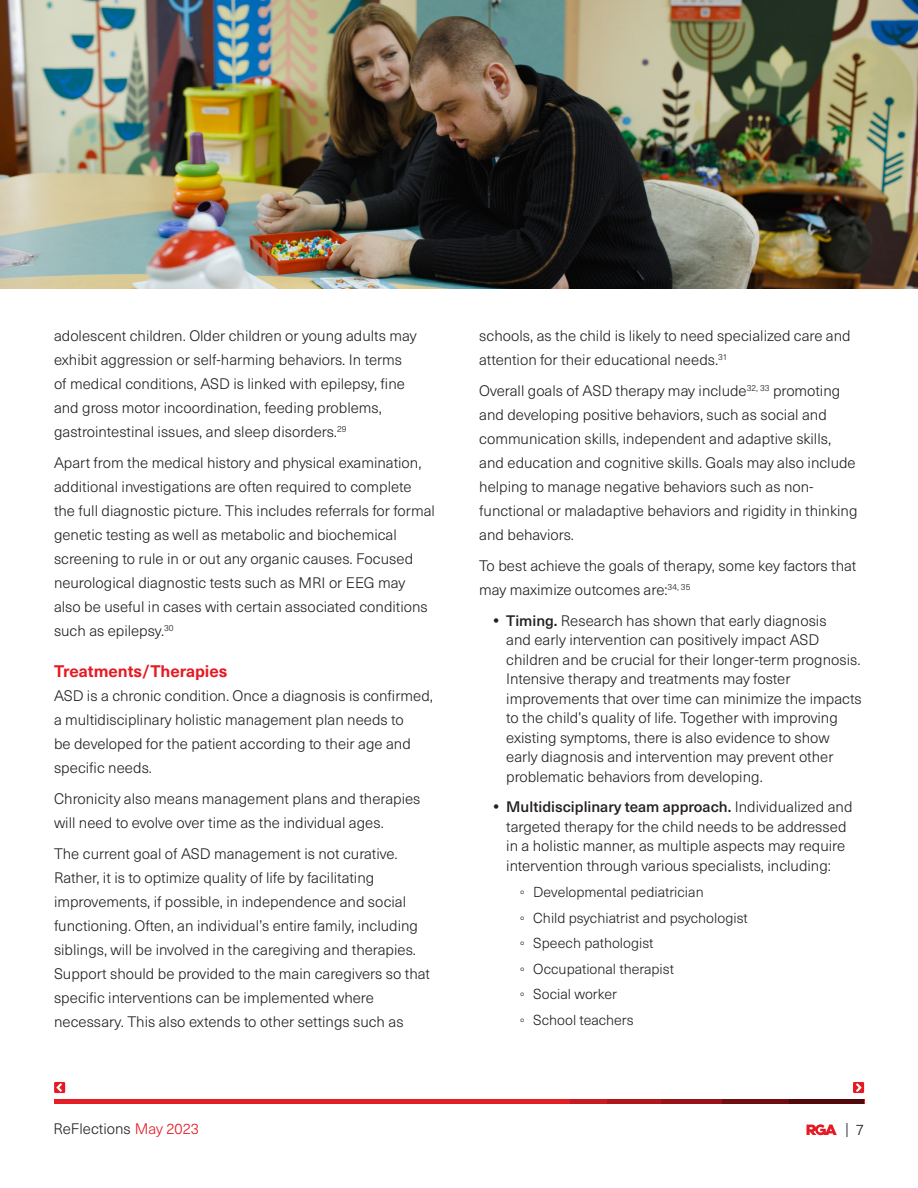
<style>
.page{position:relative;width:918px;height:1188px;background:#fff}
.page>*{position:absolute;margin:0;border:0;box-sizing:border-box;transform-origin:0 0}
.NEW_BODY_copy{font:700 16.5px "Neue Haas Unica W1 G";color:#e51a23}
.NEW_BODY_copy-2{font:300 15px/24px "Neue Haas Unica W1 G";color:#231f20}
.NEW_Abstract_BODY_co{font:300 15px/24px "Neue Haas Unica W1 G";color:#231f20}
.t1{font:300 14.25px "Neue Haas Unica W1 G";color:#231f20}
.s1{font-weight:500}
.s2{font-family:"Arial";font-weight:400}
.s3{color:#e51a23}
</style>
<div class="page">
<div style="left:54px;top:1099px;width:810px;height:5px;background:#e41e25"></div>
<svg style="left:570px;top:1099px;width:91px;height:5px"></svg>
<div style="left:661px;top:1099px;width:203px;height:5px;background:#981218"></div>
<div style="left:722px;top:1099px;width:142px;height:5px;background:#700d11"></div>
<div style="left:789px;top:1099px;width:75px;height:5px;background:#53090c"></div>
<div style="left:54px;top:1082px;width:11px;height:11px;background:#e51a23"></div>
<svg style="left:56px;top:1083px;width:6px;height:9px"></svg>
<div style="left:853px;top:1082px;width:11px;height:11px;background:#e51a23"></div>
<svg style="left:856px;top:1083px;width:6px;height:9px"></svg>
<img style="left:0;top:0;width:918px;height:288px">
<svg style="left:807px;top:1124px;width:30px;height:11px"></svg>
<p class="NEW_BODY_copy-2" style="left:54px;top:323px;width:364px">adolescent children. Older children or young adults may exhibit aggression or self-harming behaviors. In terms of medical conditions, ASD is linked with epilepsy, fine and gross motor incoordination, feeding problems, gastrointestinal issues, and sleep disorders.<sup>29</sup></p>
<p class="NEW_BODY_copy-2" style="left:54px;top:450px;width:383px">Apart from the medical history and physical examination, additional investigations are often required to complete the full diagnostic picture. This includes referrals for formal genetic testing as well as metabolic and biochemical screening to rule in or out any organic causes. Focused neurological diagnostic tests such as MRI or EEG may also be useful in cases with certain associated conditions such as epilepsy.<sup>30</sup></p>
<p class="NEW_BODY_copy" style="left:54px;top:659px;width:175px">Treatments/Therapies</p>
<p class="NEW_BODY_copy-2" style="left:54px;top:683px;width:381px">ASD is a chronic condition. Once a diagnosis is confirmed, a multidisciplinary holistic management plan needs to<br>be developed for the patient according to their age and specific needs.</p>
<p class="NEW_BODY_copy-2" style="left:54px;top:786px;width:368px">Chronicity also means management plans and therapies will need to evolve over time as the individual ages.</p>
<p class="NEW_BODY_copy-2" style="left:54px;top:841px;width:378px">The current goal of ASD management is not curative.<br>Rather, it is to optimize quality of life by facilitating improvements, if possible, in independence and social functioning. Often, an individual’s entire family, including siblings, will be involved in the caregiving and therapies.<br>Support should be provided to the main caregivers so that specific interventions can be implemented where necessary. This also extends to other settings such as</p>
<p class="NEW_BODY_copy-2" style="left:479px;top:323px;width:373px">schools, as the child is likely to need specialized care and attention for their educational needs.<sup>31</sup></p>
<p class="NEW_BODY_copy-2" style="left:479px;top:378px;width:380px">Overall goals of ASD therapy may include<sup>32,</sup> <sup>33</sup> promoting and developing positive behaviors, such as social and communication skills, independent and adaptive skills, and education and cognitive skills. Goals may also include helping to manage negative behaviors such as non&shy;functional or maladaptive behaviors and rigidity in thinking and behaviors.</p>
<p class="NEW_Abstract_BODY_co" style="left:479px;top:553px;width:379px">To best achieve the goals of therapy, some key factors that may maximize outcomes are:<sup>34,</sup> <sup>35</sup></p>
<p class="NEW_BODY_copy-2" style="left:506px;top:610px;width:357px;line-height:19.5px"><span class="s1">Timing.</span> Research has shown that early diagnosis<br>and early intervention can positively impact ASD children and be crucial for their longer-term prognosis.<br>Intensive therapy and treatments may foster improvements that over time can minimize the impacts to the child’s quality of life. Together with improving existing symptoms, there is also evidence to show early diagnosis and intervention may prevent other problematic behaviors from developing.</p>
<p class="NEW_BODY_copy-2" style="left:506px;top:797px;width:348px;line-height:19.5px"><span class="s1">Multidisciplinary team approach.</span> Individualized and targeted therapy for the child needs to be addressed in a holistic manner, as multiple aspects may require intervention through various specialists, including:</p>
<p class="t1" style="left:520px;top:882px;width:185px"><span class="s2">◦</span> Developmental pediatrician</p>
<p class="t1" style="left:520px;top:907px;width:230px"><span class="s2">◦</span> Child psychiatrist and psychologist</p>
<p class="t1" style="left:520px;top:933px;width:135px"><span class="s2">◦</span> Speech pathologist</p>
<p class="t1" style="left:520px;top:958px;width:156px"><span class="s2">◦</span> Occupational therapist</p>
<p class="t1" style="left:520px;top:984px;width:99px"><span class="s2">◦</span> Social worker</p>
<p class="t1" style="left:520px;top:1009px;width:115px"><span class="s2">◦</span> School teachers</p>
<p class="NEW_BODY_copy-2" style="left:54px;top:1116px;width:147px">ReFlections <span class="s3">May 2023</span></p>
<p class="NEW_BODY_copy-2" style="left:845px;top:1116px;width:20px">| 7</p>
</div>
